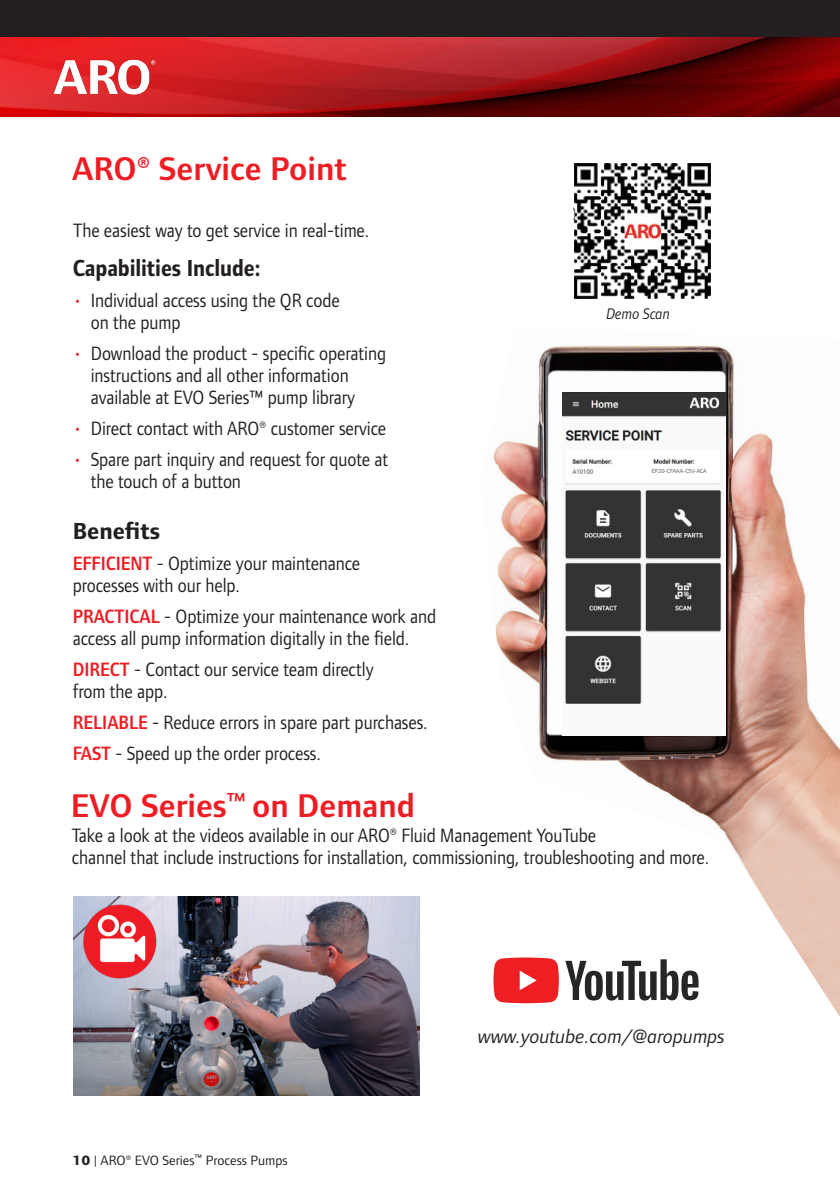
<style>
.page{position:relative;width:840px;height:1191px;background:#fff}
.page>*{position:absolute;margin:0;border:0;box-sizing:border-box;transform-origin:0 0}
.t1{font:600 34px "Foundry Form Sans";color:#ee1d23}
.t2{font:700 24px "Foundry Form Sans";letter-spacing:-.005em;color:#231f20;scale:.9 1}
.t3{font:700 24px "Foundry Form Sans";letter-spacing:-.005em;color:#231f20}
.t4{font:20px/22px "Foundry Form Sans";letter-spacing:-.005em;color:#231f20;scale:.9 1}
.t5{font:italic 20px "Foundry Form Sans";color:#231f20}
.t6{font:italic 16px "Foundry Form Sans";color:#231f20;scale:.9 1}
.t7{font:14px "Foundry Form Sans";color:#231f20}
.t8{font:6.2px "Foundry Form Sans";color:#555659}
.s1{color:#ee1d23}
.s2{font-weight:600;color:#ee1d23}
.s3{font-weight:800}
</style>
<div class="page">
<div style="left:0;top:0;width:839px;height:37px;background:#231f20"></div>
<img style="left:0;top:37px;width:839px;height:80px">
<img style="left:32px;top:43px;width:138px;height:69px">
<img style="left:493px;top:345px;width:346px;height:671px">
<img style="left:562px;top:392px;width:163px;height:343px">
<div style="left:651px;top:467px;width:65px;height:10px;background:#fff"></div>
<img style="left:573px;top:163px;width:138px;height:136px">
<img style="left:73px;top:896px;width:347px;height:199px">
<img style="left:73px;top:896px;width:105px;height:100px">
<svg style="left:493px;top:957px;width:65px;height:46px;background:#f03a3d"></svg>
<svg style="left:565px;top:959px;width:133px;height:41px"></svg>
<p class="t1" style="left:72px;top:149px;width:276px">ARO® Service Point</p>
<p class="t4" style="left:73px;top:219px;width:330px">The easiest way to get service in real-time.</p>
<p class="t2" style="left:73px;top:254px;width:210px">Capabilities Include:</p>
<p class="t4" style="left:91px;top:289px;width:278px;text-indent:-18px"><span class="s1">•</span> Individual access using the QR code on the pump</p>
<p class="t4" style="left:91px;top:342px;width:329px;text-indent:-18px"><span class="s1">•</span> Download the product - specific operating instructions and all other information available at EVO Series™ pump library</p>
<p class="t4" style="left:73px;top:417px;width:349px"><span class="s1">•</span> Direct contact with ARO® customer service</p>
<p class="t4" style="left:91px;top:448px;width:332px;text-indent:-18px"><span class="s1">•</span> Spare part inquiry and request for quote at the touch of a button</p>
<p class="t3" style="left:73px;top:517px;width:89px">Benefits</p>
<p class="t4" style="left:73px;top:552px;width:321px"><span class="s2">EFFICIENT</span> - Optimize your maintenance processes with our help.</p>
<p class="t4" style="left:73px;top:605px;width:405px"><span class="s2">PRACTICAL</span> - Optimize your maintenance work and access all pump information digitally in the field.</p>
<p class="t4" style="left:73px;top:658px;width:335px"><span class="s2">DIRECT</span> - Contact our service team directly from the app.</p>
<p class="t4" style="left:73px;top:711px;width:396px"><span class="s2">RELIABLE</span> - Reduce errors in spare part purchases.</p>
<p class="t4" style="left:73px;top:742px;width:277px"><span class="s2">FAST</span> - Speed up the order process.</p>
<p class="t6" style="left:606px;top:304px;width:72px">Demo Scan</p>
<p class="t8" style="left:651px;top:467px;width:56px">EP20-CFAAA-CSV-ACA</p>
<p class="t1" style="left:71px;top:785px;width:346px">EVO Series<sup>™</sup> on Demand</p>
<p class="t4" style="left:72px;top:824px;width:709px">Take a look at the videos available in our ARO® Fluid Management YouTube<br>channel that include instructions for installation, commissioning, troubleshooting and more.</p>
<p class="t7" style="left:72px;top:1152px;width:216px"><span class="s3">10</span> | ARO® EVO Series<sup>™</sup> Process Pumps</p>
<p class="t5" style="left:478px;top:1025px;width:248px">www.youtube.com/@aropumps</p>
</div>
